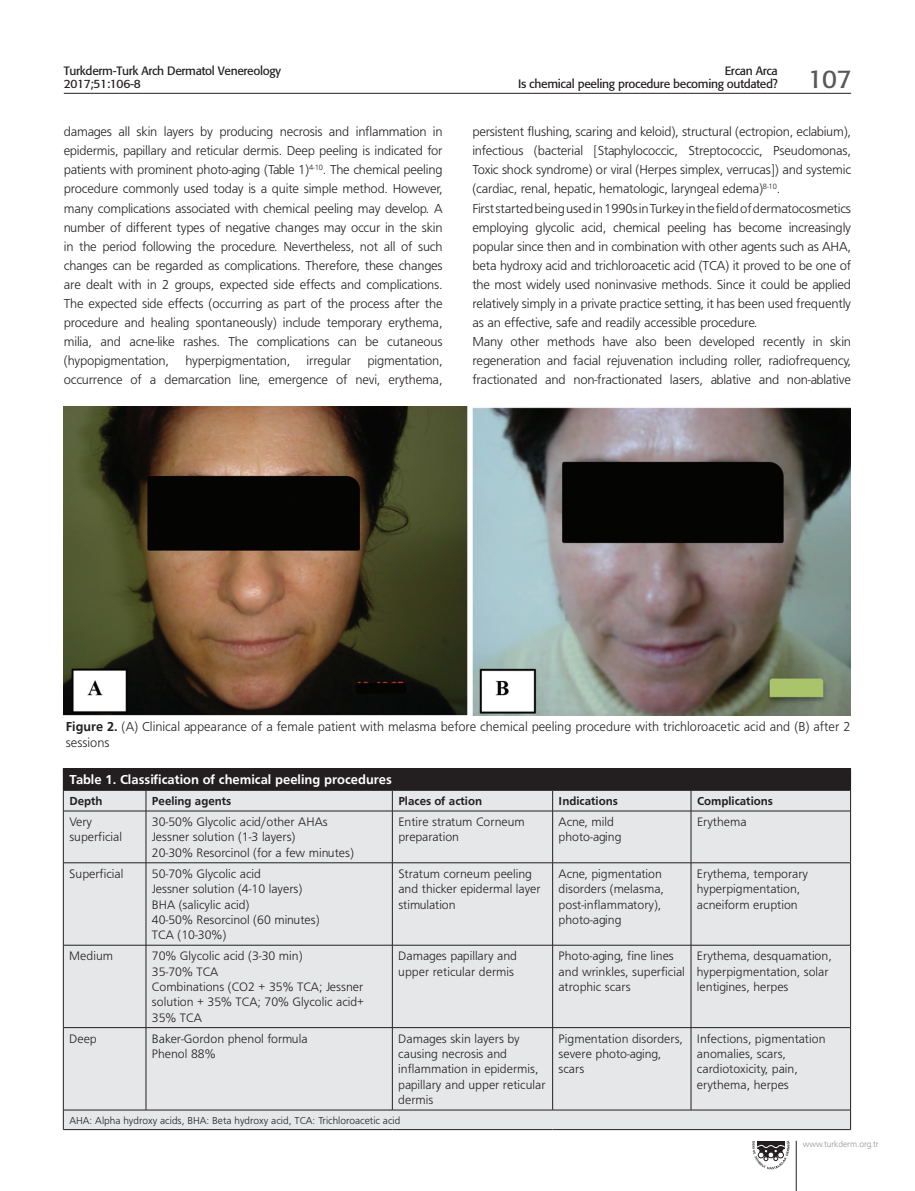
<style>
.page{position:relative;width:915px;height:1191px;background:#fff}
.page>*{position:absolute;margin:0;border:0;box-sizing:border-box;transform-origin:0 0}
.t1{font:25.5px "Formata Tr";color:#57585a}
.t2{font:13.5px/19px "Frugal Normal Tr";letter-spacing:-.015em;color:#231f20}
.t3{font:13.5px "Frugal Bold Tr";color:#fff}
.t4{font:12.75px/15.3px "Frugal Normal Tr";color:#231f20}
.t5{font:12px/12.8px "Formata Tr";letter-spacing:-.025em;color:#231f20}
.t6{font:12px "Frugal Bold Tr";color:#231f20}
.t7{font:10.5px "Frugal Normal Tr";color:#231f20}
.t8{font:9px "Frugal Normal Tr";letter-spacing:-.01em;color:#939598}
.s1{font-family:"Frugal Bold Tr"}
</style>
<div class="page">
<svg style="left:752px;top:1140px;width:37px;height:29px"></svg>
<hr style="left:795px;top:1140px;width:1px;height:51px;background:#231f20">
<hr style="left:64px;top:93px;width:786px;height:1px;background:#231f20">
<img style="left:63px;top:406px;width:787px;height:309px">
<div style="left:63px;top:768px;width:787px;height:22px;background:#231f20"></div>
<div style="left:64px;top:791px;width:786px;height:338px;background:#e6e7e9"></div>
<hr style="left:63px;top:790px;width:83px;height:1px;background:#231f20">
<svg style="left:63px;top:790px;width:1px;height:20px"></svg>
<hr style="left:146px;top:790px;width:246px;height:1px;background:#231f20">
<svg style="left:146px;top:790px;width:1px;height:20px"></svg>
<hr style="left:392px;top:790px;width:160px;height:1px;background:#231f20">
<svg style="left:392px;top:790px;width:1px;height:20px"></svg>
<hr style="left:552px;top:790px;width:138px;height:1px;background:#231f20">
<svg style="left:552px;top:790px;width:1px;height:20px"></svg>
<hr style="left:690px;top:790px;width:160px;height:1px;background:#231f20">
<svg style="left:690px;top:790px;width:1px;height:20px"></svg>
<svg style="left:850px;top:768px;width:1px;height:43px"></svg>
<hr style="left:63px;top:810px;width:83px;height:1px;background:#231f20">
<hr style="left:63px;top:811px;width:1px;height:51px;background:#231f20">
<hr style="left:146px;top:810px;width:246px;height:1px;background:#231f20">
<hr style="left:146px;top:811px;width:1px;height:51px;background:#231f20">
<hr style="left:392px;top:810px;width:160px;height:1px;background:#231f20">
<hr style="left:392px;top:811px;width:1px;height:51px;background:#231f20">
<hr style="left:552px;top:810px;width:138px;height:1px;background:#231f20">
<hr style="left:552px;top:811px;width:1px;height:51px;background:#231f20">
<hr style="left:690px;top:810px;width:160px;height:1px;background:#231f20">
<hr style="left:690px;top:811px;width:1px;height:51px;background:#231f20">
<hr style="left:850px;top:811px;width:1px;height:51px;background:#231f20">
<hr style="left:63px;top:862px;width:83px;height:1px;background:#231f20">
<hr style="left:63px;top:863px;width:1px;height:82px;background:#231f20">
<hr style="left:146px;top:862px;width:246px;height:1px;background:#231f20">
<hr style="left:146px;top:863px;width:1px;height:82px;background:#231f20">
<hr style="left:392px;top:862px;width:160px;height:1px;background:#231f20">
<hr style="left:392px;top:863px;width:1px;height:82px;background:#231f20">
<hr style="left:552px;top:862px;width:138px;height:1px;background:#231f20">
<hr style="left:552px;top:863px;width:1px;height:82px;background:#231f20">
<hr style="left:690px;top:862px;width:160px;height:1px;background:#231f20">
<hr style="left:690px;top:863px;width:1px;height:82px;background:#231f20">
<hr style="left:850px;top:863px;width:1px;height:82px;background:#231f20">
<hr style="left:63px;top:945px;width:83px;height:1px;background:#231f20">
<hr style="left:63px;top:945px;width:1px;height:82px;background:#231f20">
<hr style="left:146px;top:945px;width:246px;height:1px;background:#231f20">
<hr style="left:146px;top:945px;width:1px;height:82px;background:#231f20">
<hr style="left:392px;top:945px;width:160px;height:1px;background:#231f20">
<hr style="left:392px;top:945px;width:1px;height:82px;background:#231f20">
<hr style="left:552px;top:945px;width:138px;height:1px;background:#231f20">
<hr style="left:552px;top:945px;width:1px;height:82px;background:#231f20">
<hr style="left:690px;top:945px;width:160px;height:1px;background:#231f20">
<hr style="left:690px;top:945px;width:1px;height:82px;background:#231f20">
<hr style="left:850px;top:945px;width:1px;height:82px;background:#231f20">
<hr style="left:63px;top:1027px;width:83px;height:1px;background:#231f20">
<hr style="left:63px;top:1027px;width:1px;height:82px;background:#231f20">
<hr style="left:146px;top:1027px;width:246px;height:1px;background:#231f20">
<hr style="left:146px;top:1027px;width:1px;height:82px;background:#231f20">
<hr style="left:392px;top:1027px;width:160px;height:1px;background:#231f20">
<hr style="left:392px;top:1027px;width:1px;height:82px;background:#231f20">
<hr style="left:552px;top:1027px;width:138px;height:1px;background:#231f20">
<hr style="left:552px;top:1027px;width:1px;height:82px;background:#231f20">
<hr style="left:690px;top:1027px;width:160px;height:1px;background:#231f20">
<hr style="left:690px;top:1027px;width:1px;height:82px;background:#231f20">
<hr style="left:850px;top:1027px;width:1px;height:82px;background:#231f20">
<hr style="left:63px;top:1109px;width:83px;height:1px;background:#231f20">
<svg style="left:63px;top:1110px;width:1px;height:19px"></svg>
<hr style="left:146px;top:1109px;width:246px;height:1px;background:#231f20">
<hr style="left:392px;top:1109px;width:160px;height:1px;background:#231f20">
<hr style="left:552px;top:1109px;width:138px;height:1px;background:#231f20">
<hr style="left:690px;top:1109px;width:160px;height:1px;background:#231f20">
<svg style="left:850px;top:1110px;width:1px;height:19px"></svg>
<hr style="left:63px;top:1129px;width:83px;height:1px;background:#231f20">
<hr style="left:146px;top:1129px;width:246px;height:1px;background:#231f20">
<hr style="left:392px;top:1129px;width:160px;height:1px;background:#231f20">
<hr style="left:552px;top:1129px;width:138px;height:1px;background:#231f20">
<hr style="left:690px;top:1129px;width:160px;height:1px;background:#231f20">
<p class="t5" style="left:64px;top:65px;width:219px">Turkderm-Turk Arch Dermatol Venereology<br>2017;51:106-8</p>
<p class="t5" style="left:518px;top:65px;width:261px;text-align:right">Ercan Arca<br>Is chemical peeling procedure becoming outdated?</p>
<p class="t2" style="left:64px;top:122px;width:380px;text-align:justify">damages all skin layers by producing necrosis and inflammation in epidermis, papillary and reticular dermis. Deep peeling is indicated for patients with prominent photo-aging (Table 1)<sup>4-10</sup>. The chemical peeling procedure commonly used today is a quite simple method. However, many complications associated with chemical peeling may develop. A number of different types of negative changes may occur in the skin in the period following the procedure. Nevertheless, not all of such changes can be regarded as complications. Therefore, these changes are dealt with in 2 groups, expected side effects and complications.<br>The expected side effects (occurring as part of the process after the procedure and healing spontaneously) include temporary erythema, milia, and acne-like rashes. The complications can be cutaneous (hypopigmentation, hyperpigmentation, irregular pigmentation, occurrence of a demarcation line, emergence of nevi, erythema,</p>
<p class="t2" style="left:472px;top:122px;width:380px">persistent flushing, scaring and keloid), structural (ectropion, eclabium), infectious (bacterial [Staphylococcic, Streptococcic, Pseudomonas, Toxic shock syndrome) or viral (Herpes simplex, verrucas]) and systemic (cardiac, renal, hepatic, hematologic, laryngeal edema)<sup>8-10</sup>.<br>First started being used in 1990s in Turkey in the field of dermatocosmetics employing glycolic acid, chemical peeling has become increasingly popular since then and in combination with other agents such as AHA, beta hydroxy acid and trichloroacetic acid (TCA) it proved to be one of the most widely used noninvasive methods. Since it could be applied relatively simply in a private practice setting, it has been used frequently as an effective, safe and readily accessible procedure.<br>Many other methods have also been developed recently in skin regeneration and facial rejuvenation including roller, radiofrequency, fractionated and non-fractionated lasers, ablative and non-ablative</p>
<h1 class="t1" style="left:807px;top:64px;width:45px">107</h1>
<p class="t2" style="left:66px;top:717px;width:786px;line-height:16.5px"><span class="s1">Figure 2.</span> (A) Clinical appearance of a female patient with melasma before chemical peeling procedure with trichloroacetic acid and (B) after 2 sessions</p>
<p class="t3" style="left:69px;top:772px;width:324px">Table 1. Classification of chemical peeling procedures</p>
<p class="t6" style="left:69px;top:794px;width:35px">Depth</p>
<p class="t6" style="left:152px;top:794px;width:81px">Peeling agents</p>
<p class="t6" style="left:398px;top:794px;width:85px">Places of action</p>
<p class="t6" style="left:558px;top:794px;width:61px">Indications</p>
<p class="t6" style="left:696px;top:794px;width:78px">Complications</p>
<p class="t4" style="left:69px;top:814px;width:54px">Very superficial</p>
<p class="t4" style="left:152px;top:814px;width:203px">30-50% Glycolic acid/other AHAs<br>Jessner solution (1-3 layers)<br>20-30% Resorcinol (for a few minutes)</p>
<p class="t4" style="left:398px;top:814px;width:128px">Entire stratum Corneum preparation</p>
<p class="t4" style="left:558px;top:814px;width:64px">Acne, mild photo-aging</p>
<p class="t4" style="left:696px;top:814px;width:51px">Erythema</p>
<p class="t4" style="left:69px;top:866px;width:56px">Superficial</p>
<p class="t4" style="left:152px;top:866px;width:169px">50-70% Glycolic acid<br>Jessner solution (4-10 layers)<br>BHA (salicylic acid)<br>40-50% Resorcinol (60 minutes)<br>TCA (10-30%)</p>
<p class="t4" style="left:398px;top:866px;width:144px">Stratum corneum peeling and thicker epidermal layer stimulation</p>
<p class="t4" style="left:558px;top:866px;width:107px">Acne, pigmentation disorders (melasma, post-inflammatory), photo-aging</p>
<p class="t4" style="left:696px;top:866px;width:113px">Erythema, temporary hyperpigmentation, acneiform eruption</p>
<p class="t4" style="left:69px;top:948px;width:45px">Medium</p>
<p class="t4" style="left:152px;top:948px;width:213px">70% Glycolic acid (3-30 min)<br>35-70% TCA<br>Combinations (CO2 + 35% TCA; Jessner solution + 35% TCA; 70% Glycolic acid+<br>35% TCA</p>
<p class="t4" style="left:398px;top:948px;width:120px">Damages papillary and upper reticular dermis</p>
<p class="t4" style="left:558px;top:948px;width:128px">Photo-aging, fine lines and wrinkles, superficial atrophic scars</p>
<p class="t4" style="left:696px;top:948px;width:136px">Erythema, desquamation, hyperpigmentation, solar lentigines, herpes</p>
<p class="t4" style="left:69px;top:1030px;width:29px">Deep</p>
<p class="t4" style="left:152px;top:1030px;width:157px">Baker-Gordon phenol formula<br>Phenol 88%</p>
<p class="t4" style="left:398px;top:1030px;width:149px">Damages skin layers by causing necrosis and inflammation in epidermis, papillary and upper reticular dermis</p>
<p class="t4" style="left:558px;top:1030px;width:126px">Pigmentation disorders, severe photo-aging, scars</p>
<p class="t4" style="left:696px;top:1030px;width:130px">Infections, pigmentation anomalies, scars, cardiotoxicity, pain, erythema, herpes</p>
<p class="t7" style="left:69px;top:1114px;width:332px">AHA: Alpha hydroxy acids, BHA: Beta hydroxy acid, TCA: Trichloroacetic acid</p>
<p class="t8" style="left:802px;top:1139px;width:77px">www.turkderm.org.tr</p>
</div>
